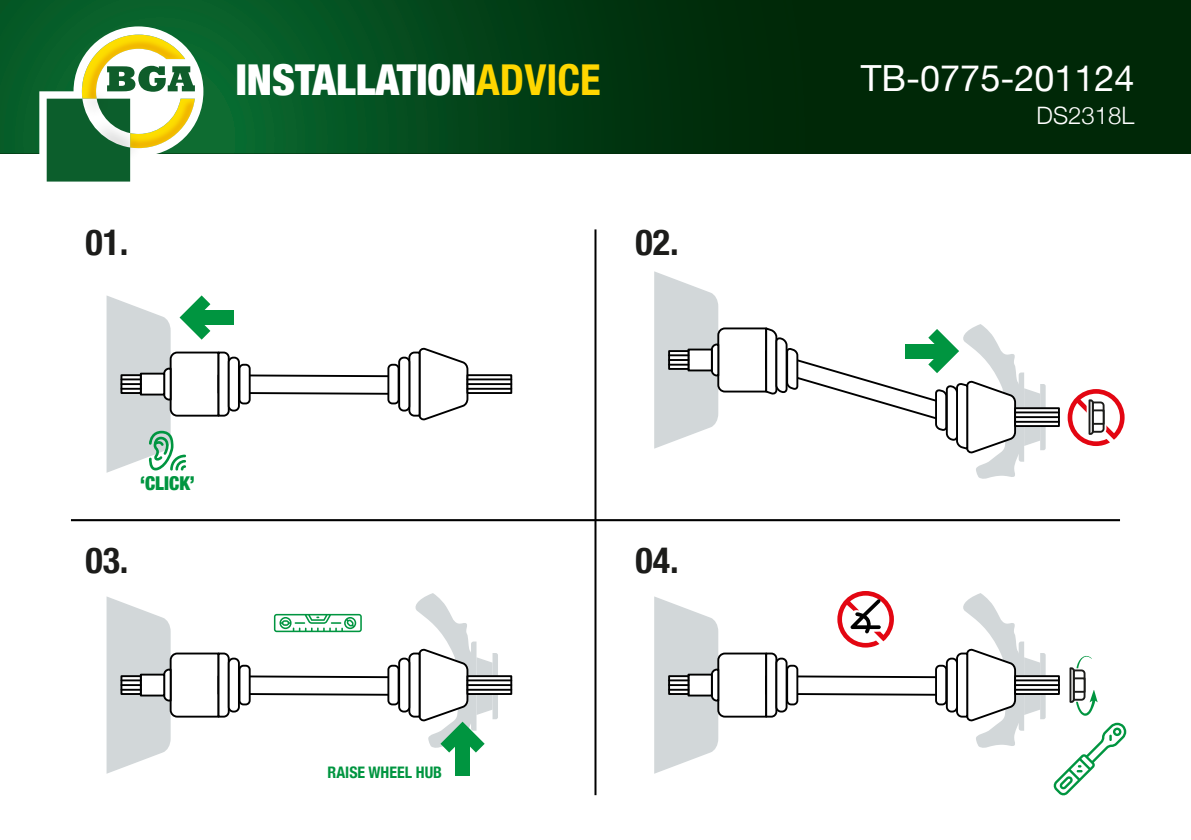
<style>
.page{position:relative;width:1191px;height:840px;background:#fff}
.page>*{position:absolute;margin:0;border:0;box-sizing:border-box;transform-origin:0 0}
.t1{font:900 condensed 42.6px "Helvetica Neue";color:#fff}
.t2{font:36px "Helvetica Neue";color:#fff}
.t3{font:700 condensed 36px "Helvetica Neue";color:#1c1c1a}
.t4{font:300 24px "Helvetica Neue";color:#fff}
.t5{font:900 condensed 19px "Helvetica Neue";color:#009540}
.t6{font:700 condensed 15.8px "Helvetica Neue";color:#009540}
.s1{font-weight:700;color:#ffd600}
</style>
<div class="page">
<svg style="left:469px;top:374px;width:43px;height:20px"></svg>
<hr style="left:467px;top:387px;width:44px;height:2px;background:#000">
<hr style="left:467px;top:383px;width:44px;height:2px;background:#000">
<hr style="left:467px;top:378px;width:44px;height:2px;background:#000">
<div style="left:0;top:0;width:1191px;height:153px;background:#002807"></div>
<svg style="left:0;top:0;width:635px;height:153px"></svg>
<img style="left:257px;top:28px;width:10px;height:126px">
<img style="left:17px;top:0;width:240px;height:154px">
<svg style="left:46px;top:26px;width:157px;height:156px"></svg>
<img style="left:17px;top:26px;width:156px;height:155px">
<svg style="left:498px;top:675px;width:14px;height:19px"></svg>
<hr style="left:467px;top:688px;width:44px;height:2px;background:#000">
<hr style="left:467px;top:683px;width:44px;height:2px;background:#000">
<hr style="left:467px;top:679px;width:44px;height:2px;background:#000">
<hr style="left:594px;top:229px;width:2px;height:565px;background:#000">
<hr style="left:71px;top:519px;width:1049px;height:2px;background:#000">
<div style="left:455px;top:738px;width:15px;height:37px;background:#009540"></div>
<svg style="left:1045px;top:407px;width:15px;height:20px"></svg>
<hr style="left:1015px;top:420px;width:44px;height:2px;background:#000">
<hr style="left:1015px;top:416px;width:44px;height:2px;background:#000">
<hr style="left:1015px;top:411px;width:44px;height:2px;background:#000">
<svg style="left:654px;top:271px;width:391px;height:208px"></svg>
<svg style="left:1045px;top:674px;width:15px;height:20px"></svg>
<hr style="left:1015px;top:688px;width:44px;height:2px;background:#000">
<hr style="left:1015px;top:683px;width:44px;height:2px;background:#000">
<hr style="left:1015px;top:679px;width:44px;height:2px;background:#000">
<svg style="left:107px;top:295px;width:362px;height:177px"></svg>
<svg style="left:654px;top:591px;width:391px;height:182px"></svg>
<svg style="left:1053px;top:722px;width:73px;height:73px"></svg>
<svg style="left:1067px;top:389px;width:57px;height:57px"></svg>
<svg style="left:1069px;top:656px;width:28px;height:60px"></svg>
<svg style="left:107px;top:593px;width:391px;height:180px"></svg>
<p class="t3" style="left:85px;top:212px;width:45px">01.</p>
<p class="t1" style="left:236px;top:45px;width:366px">INSTALLATION<span class="s1">ADVICE</span></p>
<p class="t2" style="left:861px;top:52px;width:275px">TB-0775-201124</p>
<p class="t4" style="left:1036px;top:96px;width:99px">DS2318L</p>
<p class="t3" style="left:635px;top:212px;width:45px">02.</p>
<p class="t5" style="left:140px;top:467px;width:56px">‘CLICK’</p>
<p class="t3" style="left:85px;top:530px;width:45px">03.</p>
<p class="t3" style="left:635px;top:530px;width:45px">04.</p>
<p class="t6" style="left:328px;top:759px;width:116px">RAISE WHEEL HUB</p>
</div>
